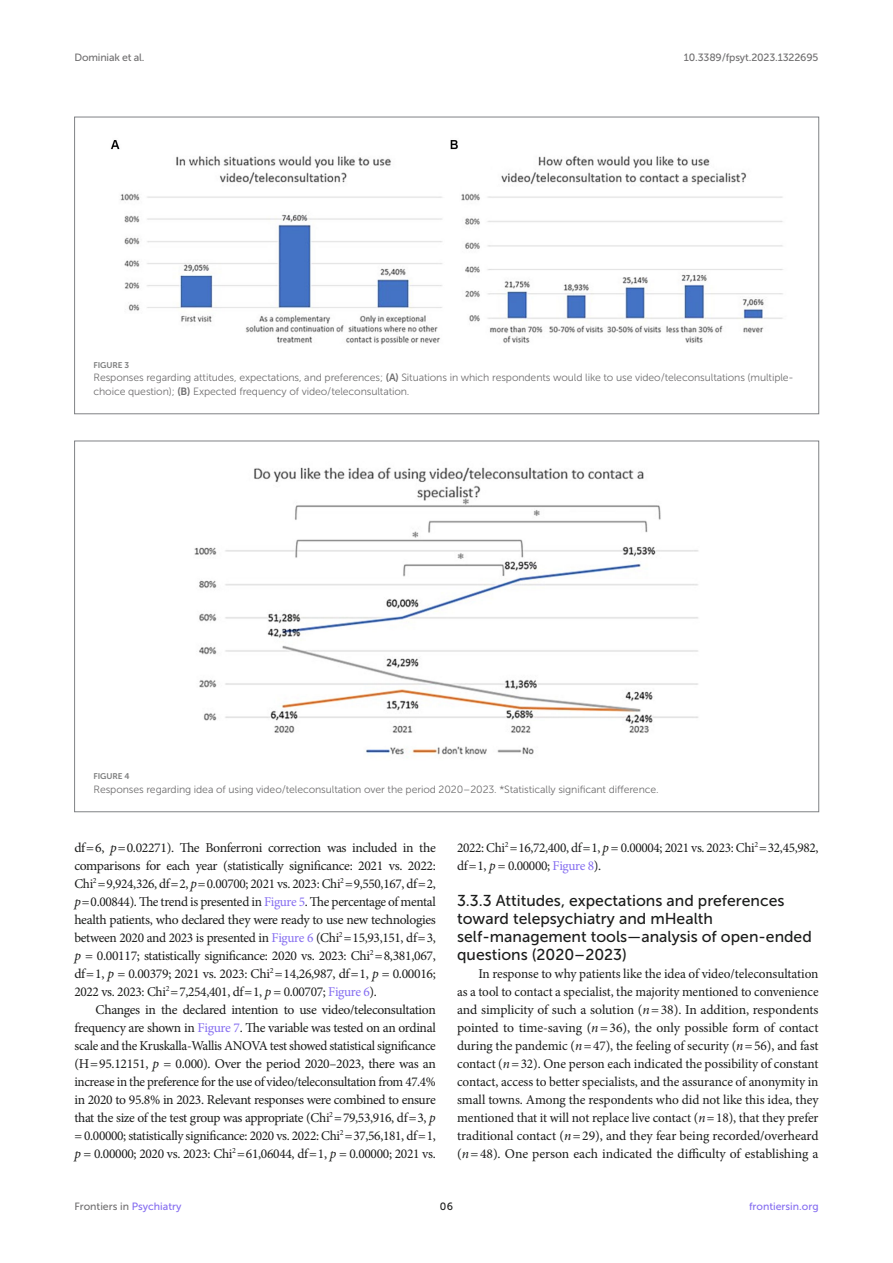
<style>
.page{position:relative;width:893px;height:1263px;background:#fff}
.page>*{position:absolute;margin:0;border:0;box-sizing:border-box;transform-origin:0 0}
.HEAD_3{font:15.75px/18px "Museo Sans 500";color:#1b1c1b}
.TEXT_FLUSH{font:13.5px/18px "Minion Pro";letter-spacing:-.02em;color:#1b1c1b;text-align:justify}
.TEXT{font:13.5px/18px "Minion Pro";letter-spacing:-.025em;color:#1b1c1b;text-align:justify}
.FIG_LEG{font:10.5px/13.5px "Museo Sans 300";letter-spacing:-.01em;color:#706f70}
.t1{font:10.5px "Museo Sans 500";letter-spacing:-.015em;color:#706f70}
.t2{font:10.5px "Museo Sans 500";color:#856df0}
.t3{font:10.5px "Museo Sans 500";color:#1b1c1b}
.FIG_HD{font:8.25px "Museo Sans 700";letter-spacing:-.01em;color:#7e7f7f}
.s1{font-family:"Museo Sans 700"}
.s2{font-style:italic}
.s3{color:#856df0}
</style>
<div class="page">
<img style="left:110px;top:140px;width:673px;height:205px">
<img style="left:194px;top:467px;width:505px;height:289px">
<p class="t1" style="left:74px;top:51px;width:72px">Dominiak et al.</p>
<p class="t1" style="left:684px;top:51px;width:136px">10.3389/fpsyt.2023.1322695</p>
<p class="FIG_HD" style="left:94px;top:360px;width:37px">FIGURE 3</p>
<p class="FIG_LEG" style="left:94px;top:371px;width:702px">Responses regarding attitudes, expectations, and preferences; <span class="s1">(A)</span> Situations in which respondents would like to use video/teleconsultations (multiple&shy;choice question); <span class="s1">(B)</span> Expected frequency of video/teleconsultation.</p>
<p class="FIG_HD" style="left:94px;top:772px;width:37px">FIGURE 4</p>
<p class="FIG_LEG" style="left:94px;top:782px;width:567px">Responses regarding idea of using video/teleconsultation over the period 2020–2023. *Statistically significant difference.</p>
<p class="TEXT_FLUSH" style="left:74px;top:839px;width:363px">df=6, <span class="s2">p</span>=0.02271). The Bonferroni correction was included in the comparisons for each year (statistically significance: 2021 vs. 2022:<br>Chi<sup>2</sup> =9,924,326, df=2, <span class="s2">p</span>=0.00700; 2021 vs. 2023: Chi<sup>2</sup> =9,550,167, df=2, <span class="s2">p</span>=0.00844). The trend is presented in <span class="s3">Figure 5</span>. The percentage of mental health patients, who declared they were ready to use new technologies between 2020 and 2023 is presented in <span class="s3">Figure 6</span> (Chi<sup>2</sup> =15,93,151, df=3, <span class="s2">p</span> = 0.00117; statistically significance: 2020 vs. 2023: Chi<sup>2</sup> =8,381,067, df=1, <span class="s2">p</span> = 0.00379; 2021 vs. 2023: Chi<sup>2</sup> =14,26,987, df=1, <span class="s2">p</span> = 0.00016; 2022 vs. 2023: Chi<sup>2</sup> =7,254,401, df=1, <span class="s2">p</span> = 0.00707; <span class="s3">Figure 6</span>).</p>
<p class="TEXT" style="left:74px;top:1001px;width:363px;text-indent:21px">Changes in the declared intention to use video/teleconsultation frequency are shown in <span class="s3">Figure 7</span>. The variable was tested on an ordinal scale and the Kruskalla-Wallis ANOVA test showed statistical significance (H=95.12151, <span class="s2">p</span> = 0.000). Over the period 2020–2023, there was an increase in the preference for the use of video/teleconsultation from 47.4% in 2020 to 95.8% in 2023. Relevant responses were combined to ensure that the size of the test group was appropriate (Chi<sup>2</sup> =79,53,916, df=3, <span class="s2">p </span>= 0.00000; statistically significance: 2020 vs. 2022: Chi<sup>2</sup> =37,56,181, df=1, <span class="s2">p</span> = 0.00000; 2020 vs. 2023: Chi<sup>2</sup> =61,06044, df=1, <span class="s2">p</span> = 0.00000; 2021 vs.</p>
<p class="TEXT" style="left:457px;top:839px;width:363px">2022: Chi<sup>2</sup> =16,72,400, df=1, <span class="s2">p</span> = 0.00004; 2021 vs. 2023: Chi<sup>2</sup> =32,45,982, df=1, <span class="s2">p</span> = 0.00000; <span class="s3">Figure 8</span>).</p>
<p class="HEAD_3" style="left:457px;top:892px;width:356px">3.3.3 Attitudes, expectations and preferences toward telepsychiatry and mHealth self-management tools—analysis of open-ended questions (2020–2023)</p>
<p class="TEXT_FLUSH" style="left:457px;top:965px;width:363px;text-indent:21px">In response to why patients like the idea of video/teleconsultation as a tool to contact a specialist, the majority mentioned to convenience and simplicity of such a solution (<span class="s2">n</span>=38). In addition, respondents pointed to time-saving (<span class="s2">n</span>=36), the only possible form of contact during the pandemic (<span class="s2">n</span>=47), the feeling of security (<span class="s2">n</span>=56), and fast contact (<span class="s2">n</span>=32). One person each indicated the possibility of constant contact, access to better specialists, and the assurance of anonymity in small towns. Among the respondents who did not like this idea, they mentioned that it will not replace live contact (<span class="s2">n</span>=18), that they prefer traditional contact (<span class="s2">n</span>=29), and they fear being recorded/overheard (<span class="s2">n</span>=48). One person each indicated the difficulty of establishing a</p>
<p class="t1" style="left:74px;top:1200px;width:109px">Frontiers in <span class="s3">Psychiatry</span></p>
<p class="t3" style="left:440px;top:1200px;width:15px">06</p>
<p class="t2" style="left:749px;top:1200px;width:71px">frontiersin.org</p>
</div>
